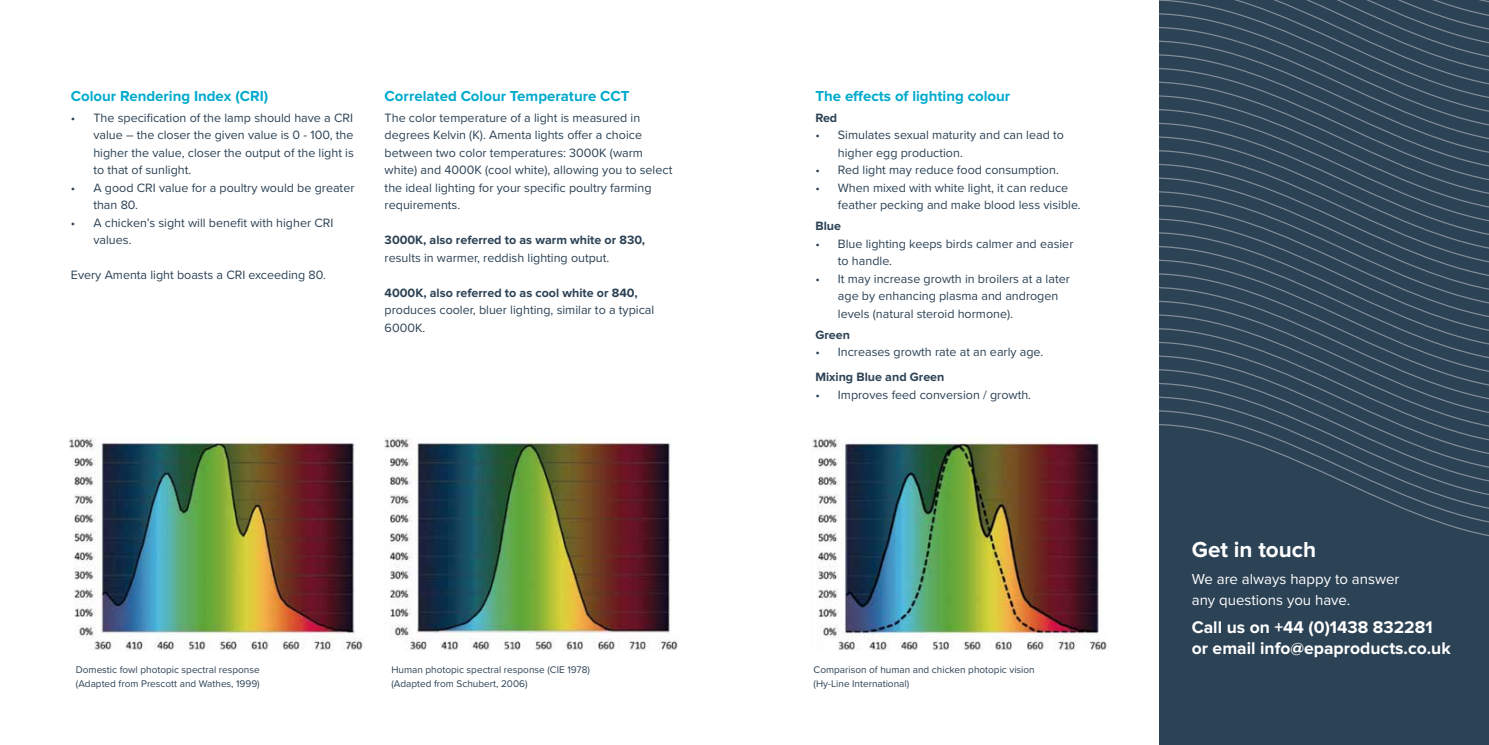
<style>
.page{position:relative;width:1489px;height:745px;background:#fff}
.page>*{position:absolute;margin:0;border:0;box-sizing:border-box;transform-origin:0 0}
.t1{font:700 22.5px "Proxima Nova";color:#fff}
.t2{font:700 17.5px/21px "Proxima Nova";color:#fff}
.t3{font:700 15px "Proxima Nova";color:#00aacd}
.t4{font:15px/21px "Proxima Nova";color:#fff}
.t5{font:12.5px/17.5px "Proxima Nova";color:#2c4255}
.t6{font:700 12.5px "Proxima Nova";color:#2c4255}
.t7{font:10px/13.8px "Proxima Nova";color:#2c4255}
</style>
<div class="page">
<div style="left:1159px;top:0;width:329px;height:744px;background:#2c4255"></div>
<svg style="left:1159px;top:0;width:329px;height:536px"></svg>
<img style="left:69px;top:437px;width:294px;height:213px">
<img style="left:384px;top:437px;width:294px;height:213px">
<img style="left:812px;top:437px;width:295px;height:213px">
<p class="t3" style="left:71px;top:89px;width:199px">Colour Rendering Index (CRI)</p>
<p class="t5" style="left:93px;top:108px;width:262px;text-align:justify;text-indent:-22px">• The specification of the lamp should have a CRI value – the closer the given value is 0 - 100, the higher the value, closer the output of the light is to that of sunlight.</p>
<p class="t5" style="left:93px;top:178px;width:262px;text-indent:-22px">• A good CRI value for a poultry would be greater than 80.</p>
<p class="t5" style="left:93px;top:213px;width:241px;text-indent:-22px">• A chicken’s sight will benefit with higher CRI values.</p>
<p class="t5" style="left:71px;top:266px;width:256px">Every Amenta light boasts a CRI exceeding 80.</p>
<p class="t3" style="left:384px;top:89px;width:246px">Correlated Colour Temperature CCT</p>
<p class="t5" style="left:384px;top:108px;width:289px">The color temperature of a light is measured in degrees Kelvin (K). Amenta lights offer a choice between two color temperatures: 3000K (warm white) and 4000K (cool white), allowing you to select the ideal lighting for your specific poultry farming requirements.</p>
<p class="t6" style="left:384px;top:234px;width:262px">3000K, also referred to as warm white or 830,</p>
<p class="t5" style="left:384px;top:248px;width:226px">results in warmer, reddish lighting output.</p>
<p class="t6" style="left:384px;top:287px;width:254px">4000K, also referred to as cool white or 840,</p>
<p class="t5" style="left:384px;top:301px;width:271px">produces cooler, bluer lighting, similar to a typical<br>6000K.</p>
<p class="t3" style="left:815px;top:89px;width:196px">The effects of lighting colour</p>
<p class="t6" style="left:815px;top:112px;width:23px">Red</p>
<p class="t5" style="left:837px;top:126px;width:227px;text-indent:-22px">• Simulates sexual maturity and can lead to higher egg production.</p>
<p class="t5" style="left:815px;top:161px;width:245px">• Red light may reduce food consumption.</p>
<p class="t5" style="left:837px;top:178px;width:244px;text-indent:-22px">• When mixed with white light, it can reduce feather pecking and make blood less visible.</p>
<p class="t6" style="left:815px;top:220px;width:27px">Blue</p>
<p class="t5" style="left:837px;top:234px;width:237px;text-indent:-22px">• Blue lighting keeps birds calmer and easier to handle.</p>
<p class="t5" style="left:837px;top:269px;width:233px;text-indent:-22px">• It may increase growth in broilers at a later age by enhancing plasma and androgen levels (natural steroid hormone).</p>
<p class="t6" style="left:815px;top:329px;width:36px">Green</p>
<p class="t5" style="left:815px;top:343px;width:229px">• Increases growth rate at an early age.</p>
<p class="t6" style="left:815px;top:371px;width:131px">Mixing Blue and Green</p>
<p class="t5" style="left:815px;top:385px;width:217px">• Improves feed conversion / growth.</p>
<p class="t7" style="left:76px;top:662px;width:185px">Domestic fowl photopic spectral response (Adapted from Prescott and Wathes, 1999)</p>
<p class="t7" style="left:391px;top:662px;width:200px">Human photopic spectral response (CIE 1978) (Adapted from Schubert, 2006)</p>
<p class="t7" style="left:813px;top:662px;width:223px">Comparison of human and chicken photopic vision (Hy-Line International)</p>
<h1 class="t1" style="left:1191px;top:538px;width:126px">Get in touch</h1>
<p class="t4" style="left:1191px;top:567px;width:209px">We are always happy to answer any questions you have.</p>
<h2 class="t2" style="left:1191px;top:617px;width:260px">Call us on +44 (0)1438 832281 or email info@epaproducts.co.uk</h2>
</div>
